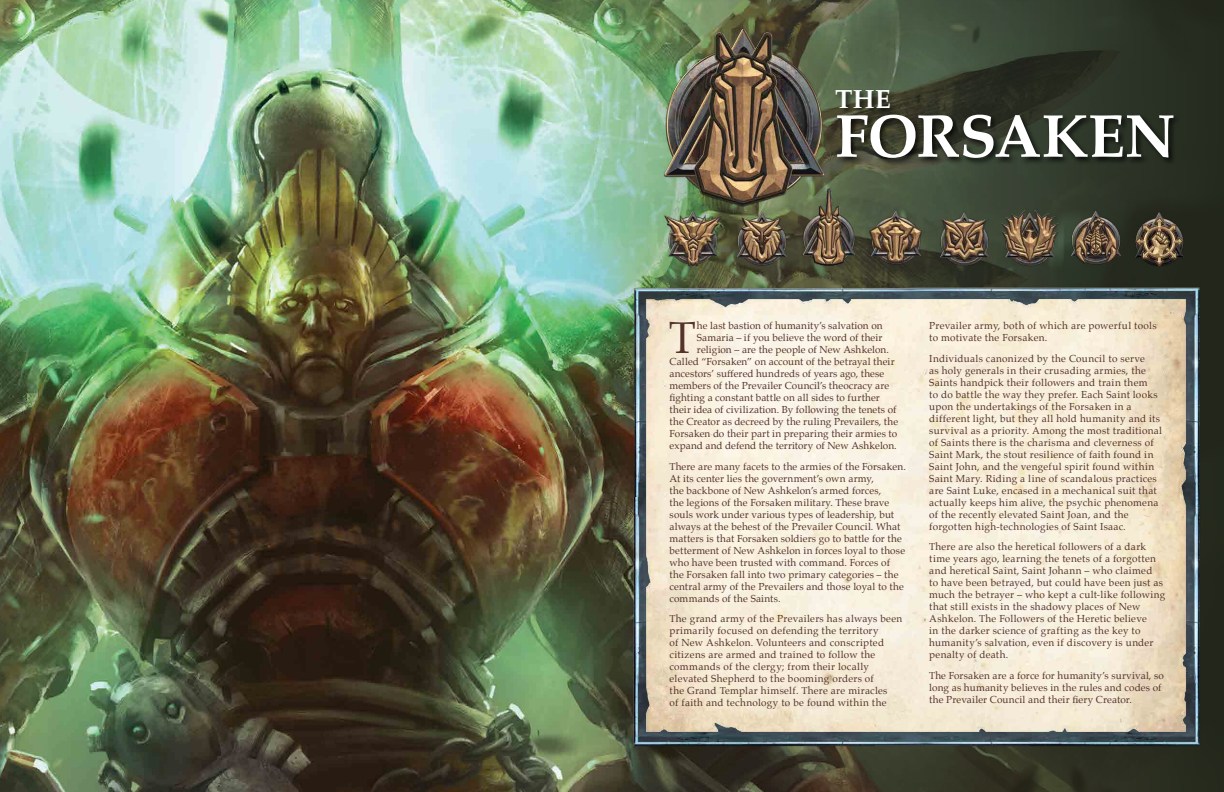
<style>
.page{position:relative;width:1224px;height:792px;background:#fff}
.page>*{position:absolute;margin:0;border:0;box-sizing:border-box;transform-origin:0 0}
.t1{font:700 60.8px "Palatino";letter-spacing:-.015em;color:#fff}
.t2{font:44.4px "Palatino";color:#54332b}
.t3{font:700 26.1px "Palatino";color:#fff}
.t4{font:10px/12px "Palatino";letter-spacing:.02em;color:#54332b}
.t5{font:10px "Palatino";color:#54332b}
</style>
<div class="page">
<img style="left:0;top:0;width:1224px;height:792px">
<img style="left:628px;top:281px;width:363px;height:276px">
<img style="left:842px;top:282px;width:365px;height:196px">
<img style="left:965px;top:478px;width:242px;height:271px">
<img style="left:630px;top:498px;width:335px;height:251px">
<img style="left:641px;top:293px;width:553px;height:444px">
<div style="left:834px;top:87px;width:348px;height:79px;background:#000;opacity:.75"></div>
<img style="left:649px;top:19px;width:191px;height:191px">
<img style="left:800px;top:185px;width:59px;height:84px">
<img style="left:935px;top:211px;width:59px;height:59px">
<img style="left:1130px;top:210px;width:59px;height:57px">
<img style="left:1000px;top:208px;width:61px;height:62px">
<img style="left:1067px;top:206px;width:58px;height:64px">
<img style="left:733px;top:209px;width:58px;height:58px">
<img style="left:867px;top:208px;width:58px;height:59px">
<img style="left:664px;top:208px;width:58px;height:59px">
<h3 class="t3" style="left:835px;top:77px;width:57px">THE</h3>
<h1 class="t1" style="left:835px;top:84px;width:342px">FORSAKEN</h1>
<h2 class="t2" style="left:669px;top:301px;width:29px">T</h2>
<p class="t5" style="left:697px;top:318px;width:187px">he last bastion of humanity’s salvation on</p>
<p class="t4" style="left:697px;top:332px;width:187px">Samaria – if you believe the word of their</p>
<p class="t4" style="left:697px;top:344px;width:193px">religion – are the people of New Ashkelon.</p>
<p class="t4" style="left:670px;top:356px;width:227px">Called “Forsaken” on account of the betrayal their</p>
<p class="t4" style="left:670px;top:368px;width:216px">ancestors’ suffered hundreds of years ago, these</p>
<p class="t4" style="left:670px;top:380px;width:221px">members of the Prevailer Council’s theocracy are</p>
<p class="t4" style="left:670px;top:392px;width:212px">fighting a constant battle on all sides to further</p>
<p class="t4" style="left:670px;top:404px;width:228px">their idea of civilization. By following the tenets of</p>
<p class="t4" style="left:670px;top:416px;width:230px">the Creator as decreed by the ruling Prevailers, the</p>
<p class="t4" style="left:670px;top:428px;width:229px">Forsaken do their part in preparing their armies to</p>
<p class="t4" style="left:670px;top:440px;width:229px">expand and defend the territory of New Ashkelon.</p>
<p class="t4" style="left:670px;top:460px;width:238px">There are many facets to the armies of the Forsaken.<br>At its center lies the government’s own army,<br>the backbone of New Ashkelon’s armed forces,<br>the legions of the Forsaken military. These brave souls work under various types of leadership, but always at the behest of the Prevailer Council. What matters is that Forsaken soldiers go to battle for the betterment of New Ashkelon in forces loyal to those who have been trusted with command. Forces of the Forsaken fall into two primary categories – the central army of the Prevailers and those loyal to the commands of the Saints.</p>
<p class="t4" style="left:670px;top:613px;width:234px">The grand army of the Prevailers has always been primarily focused on defending the territory<br>of New Ashkelon. Volunteers and conscripted citizens are armed and trained to follow the commands of the clergy; from their locally elevated Shepherd to the booming orders of<br>the Grand Templar himself. There are miracles<br>of faith and technology to be found within the</p>
<p class="t4" style="left:929px;top:320px;width:229px">Prevailer army, both of which are powerful tools to motivate the Forsaken.</p>
<p class="t4" style="left:929px;top:352px;width:234px">Individuals canonized by the Council to serve<br>as holy generals in their crusading armies, the Saints handpick their followers and train them<br>to do battle the way they prefer. Each Saint looks upon the undertakings of the Forsaken in a different light, but they all hold humanity and its survival as a priority. Among the most traditional of Saints there is the charisma and cleverness of Saint Mark, the stout resilience of faith found in Saint John, and the vengeful spirit found within Saint Mary. Riding a line of scandalous practices are Saint Luke, encased in a mechanical suit that actually keeps him alive, the psychic phenomena of the recently elevated Saint Joan, and the forgotten high-technologies of Saint Isaac.</p>
<p class="t4" style="left:929px;top:541px;width:238px">There are also the heretical followers of a dark time years ago, learning the tenets of a forgotten and heretical Saint, Saint Johann – who claimed<br>to have been betrayed, but could have been just as much the betrayer – who kept a cult-like following that still exists in the shadowy places of New Ashkelon. The Followers of the Heretic believe<br>in the darker science of grafting as the key to humanity’s salvation, even if discovery is under penalty of death.</p>
<p class="t4" style="left:929px;top:669px;width:236px">The Forsaken are a force for humanity’s survival, so long as humanity believes in the rules and codes of the Prevailer Council and their fiery Creator.</p>
</div>
